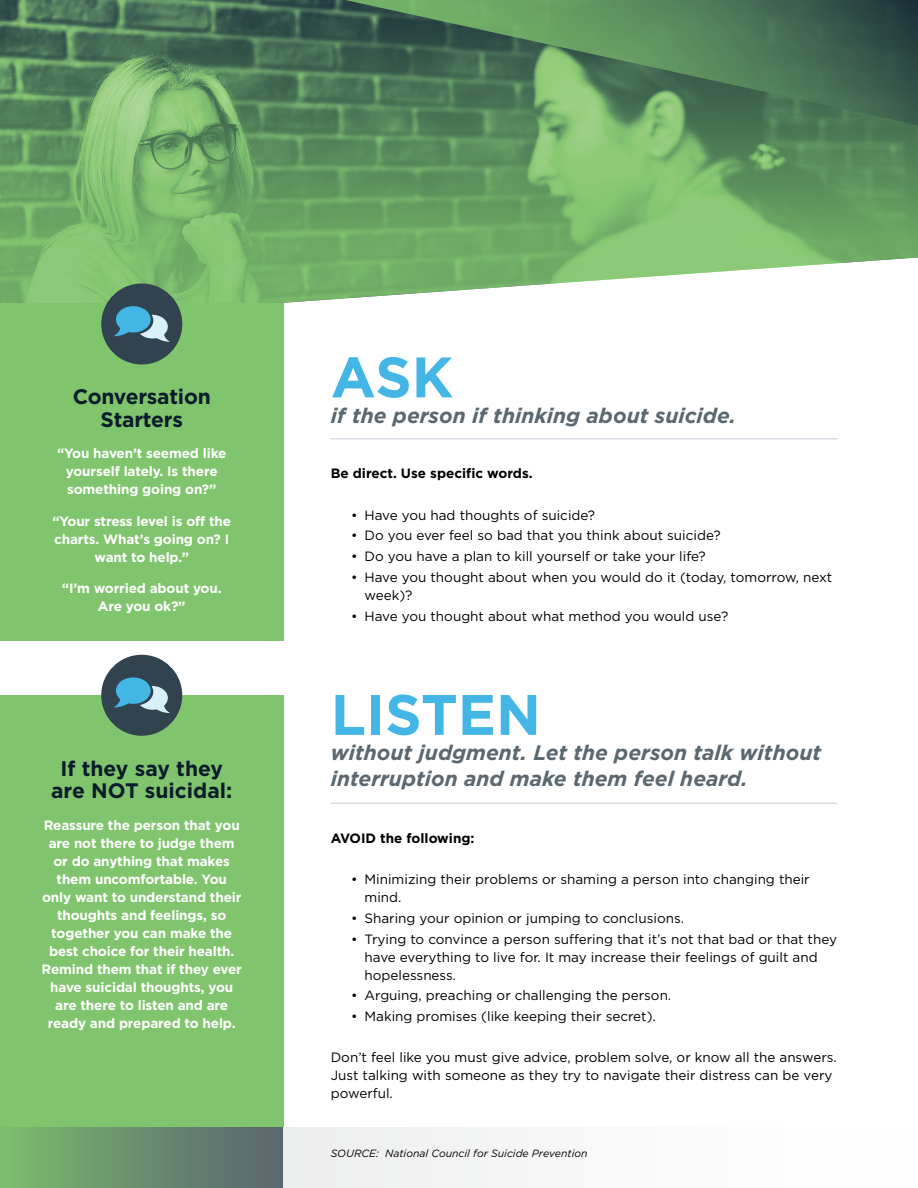
<style>
.page{position:relative;width:918px;height:1188px;background:#fff}
.page>*{position:absolute;margin:0;border:0;box-sizing:border-box;transform-origin:0 0}
.t1{font:700 57px "Gotham";color:#44b6e5}
.body_copy{font:italic 700 21px/25.5px "Gotham";color:#5b6870}
.call_out_header{font:700 21px/22.5px "Gotham";letter-spacing:-.01em;color:#091c2b;text-align:center}
.body_copy-2{font:13.5px/18px "Gotham";color:#000}
.body_copy_-_white{font:700 13.5px/18px "Gotham";letter-spacing:-.01em;color:#fff;text-align:center}
.body_copy-3{font:700 13.5px "Gotham";color:#000}
.t2{font:italic 10.5px "Gotham";color:#000}
</style>
<div class="page">
<div style="left:0;top:695px;width:284px;height:493px;background:#80c56d"></div>
<div style="left:284px;top:1127px;width:634px;height:61px;background:#f8f8f8"></div>
<div style="left:0;top:1127px;width:284px;height:61px;background:linear-gradient(to right,#7cbc6d,#58626f)"></div>
<svg style="left:0;top:0;width:918px;height:304px;background:#78ab72"></svg>
<svg style="left:284px;top:0;width:634px;height:128px;background:#4e7957"></svg>
<div style="left:0;top:304px;width:284px;height:337px;background:#80c56d"></div>
<hr style="left:331px;top:438px;width:506px;height:2px;background:#d8d9e2">
<div style="left:101px;top:284px;width:81px;height:80px;background:#30434e;border-radius:50%"></div>
<svg style="left:113px;top:306px;width:57px;height:36px"></svg>
<hr style="left:331px;top:802px;width:506px;height:2px;background:#d8d9e2">
<div style="left:101px;top:655px;width:81px;height:81px;background:#30434e;border-radius:50%"></div>
<svg style="left:113px;top:677px;width:57px;height:36px"></svg>
<p class="call_out_header" style="left:73px;top:385px;width:140px">Conversation<br>Starters</p>
<p class="body_copy_-_white" style="left:57px;top:444px;width:171px">“You haven’t seemed like yourself lately. Is there something going on?”</p>
<p class="body_copy_-_white" style="left:52px;top:512px;width:180px">“Your stress level is off the charts. What’s going on? I want to help.”</p>
<p class="body_copy_-_white" style="left:62px;top:579px;width:161px">“I’m worried about you.<br>Are you ok?”</p>
<p class="call_out_header" style="left:51px;top:756px;width:183px">If they say they are NOT suicidal:</p>
<p class="body_copy_-_white" style="left:42px;top:815px;width:202px">Reassure the person that you are not there to judge them or do anything that makes them uncomfortable. You only want to understand their thoughts and feelings, so together you can make the best choice for their health.<br>Remind them that if they ever have suicidal thoughts, you are there to listen and are ready and prepared to help.</p>
<p class="t1" style="left:331px;top:344px;width:124px">ASK</p>
<p class="body_copy" style="left:331px;top:402px;width:407px">if the person if thinking about suicide.</p>
<p class="body_copy-3" style="left:331px;top:466px;width:203px">Be direct. Use specific words.</p>
<p class="body_copy-2" style="left:351px;top:506px;width:246px">• Have you had thoughts of suicide?</p>
<p class="body_copy-2" style="left:351px;top:526px;width:371px">• Do you ever feel so bad that you think about suicide?</p>
<p class="body_copy-2" style="left:351px;top:547px;width:356px">• Do you have a plan to kill yourself or take your life?</p>
<p class="body_copy-2" style="left:364px;top:568px;width:469px;text-indent:-14px">• Have you thought about when you would do it (today, tomorrow, next week)?</p>
<p class="body_copy-2" style="left:351px;top:607px;width:379px">• Have you thought about what method you would use?</p>
<p class="t1" style="left:331px;top:682px;width:212px">LISTEN</p>
<p class="body_copy" style="left:331px;top:740px;width:492px">without judgment. Let the person talk without interruption and make them feel heard.</p>
<p class="body_copy-3" style="left:331px;top:830px;width:145px">AVOID the following:</p>
<p class="body_copy-2" style="left:364px;top:870px;width:447px;text-indent:-14px">• Minimizing their problems or shaming a person into changing their mind.</p>
<p class="body_copy-2" style="left:351px;top:909px;width:335px">• Sharing your opinion or jumping to conclusions.</p>
<p class="body_copy-2" style="left:364px;top:930px;width:474px;text-indent:-14px">• Trying to convince a person suffering that it’s not that bad or that they have everything to live for. It may increase their feelings of guilt and hopelessness.</p>
<p class="body_copy-2" style="left:351px;top:986px;width:322px">• Arguing, preaching or challenging the person.</p>
<p class="body_copy-2" style="left:351px;top:1007px;width:306px">• Making promises (like keeping their secret).</p>
<p class="body_copy-2" style="left:331px;top:1048px;width:508px">Don’t feel like you must give advice, problem solve, or know all the answers.<br>Just talking with someone as they try to navigate their distress can be very powerful.</p>
<p class="t2" style="left:331px;top:1148px;width:258px">SOURCE: National Council for Suicide Prevention</p>
</div>
